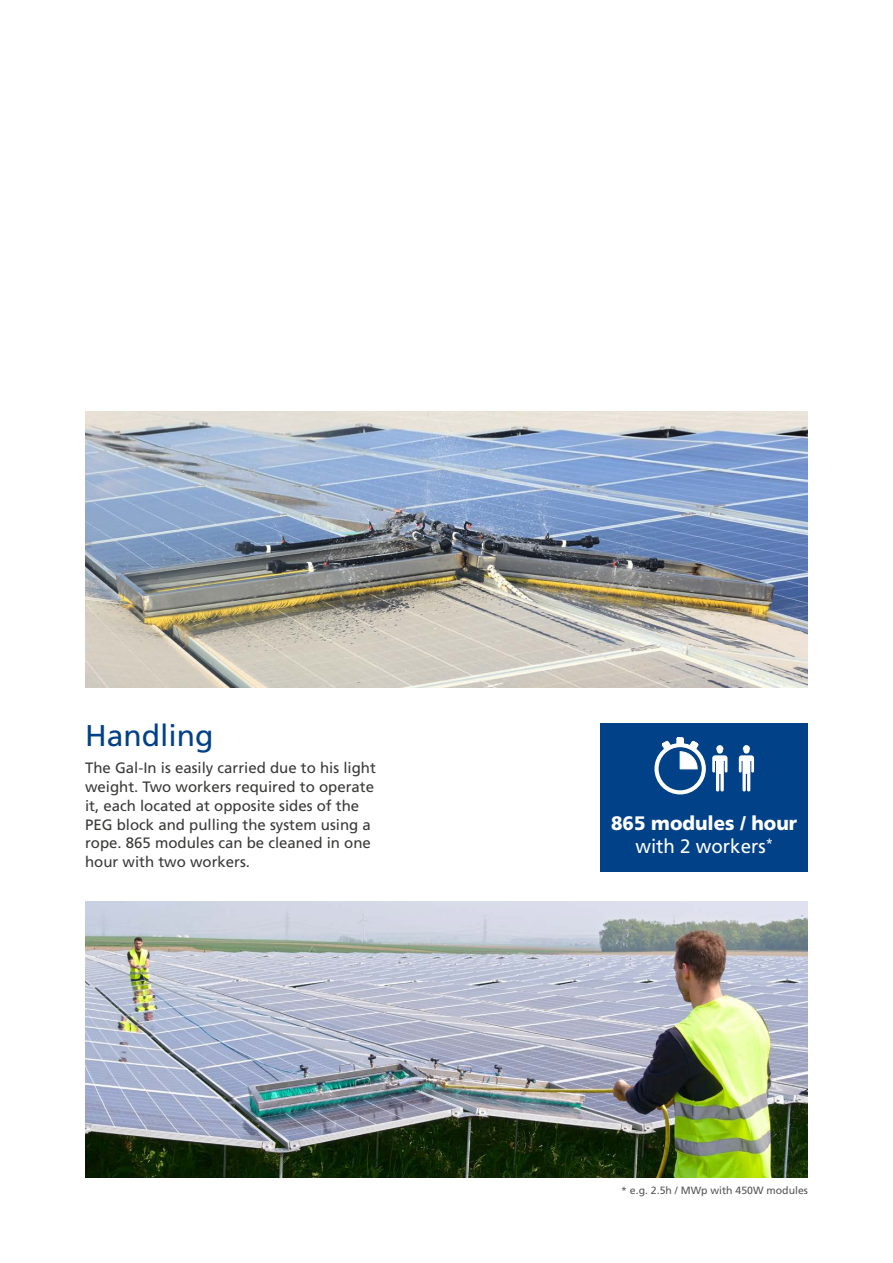
<style>
.page{position:relative;width:893px;height:1263px;background:#fff}
.page>*{position:absolute;margin:0;border:0;box-sizing:border-box;transform-origin:0 0}
.t1{font:30px "Frutiger";color:#004188}
.t2{font:900 19.5px/23.4px "Frutiger";color:#fff;text-align:center;scale:.96 1}
.t3{font:15px/18.8px "Frutiger";color:#3a3a39}
.t4{font:10.5px "Frutiger";color:#565655}
.s1{font-weight:400}
</style>
<div class="page">
<img style="left:85px;top:901px;width:723px;height:277px">
<div style="left:600px;top:724px;width:208px;height:148px;background:#004188"></div>
<div style="left:654px;top:743px;width:52px;height:51px;border:4px solid #fff;border-radius:50%"></div>
<svg style="left:659px;top:738px;width:42px;height:31px"></svg>
<svg style="left:712px;top:745px;width:15px;height:46px"></svg>
<svg style="left:739px;top:745px;width:15px;height:46px"></svg>
<img style="left:85px;top:411px;width:723px;height:277px">
<h1 class="t1" style="left:85px;top:718px;width:130px">Handling</h1>
<p class="t3" style="left:85px;top:759px;width:292px">The Gal-In is easily carried due to his light weight. Two workers required to operate it, each located at opposite sides of the PEG block and pulling the system using a rope. 865 modules can be cleaned in one hour with two workers.</p>
<h2 class="t2" style="left:611px;top:811px;width:195px">865 modules / hour <span class="s1">with 2 workers</span><sup>*</sup></h2>
<p class="t4" style="left:621px;top:1184px;width:188px">* e.g. 2.5h / MWp with 450W modules</p>
</div>
